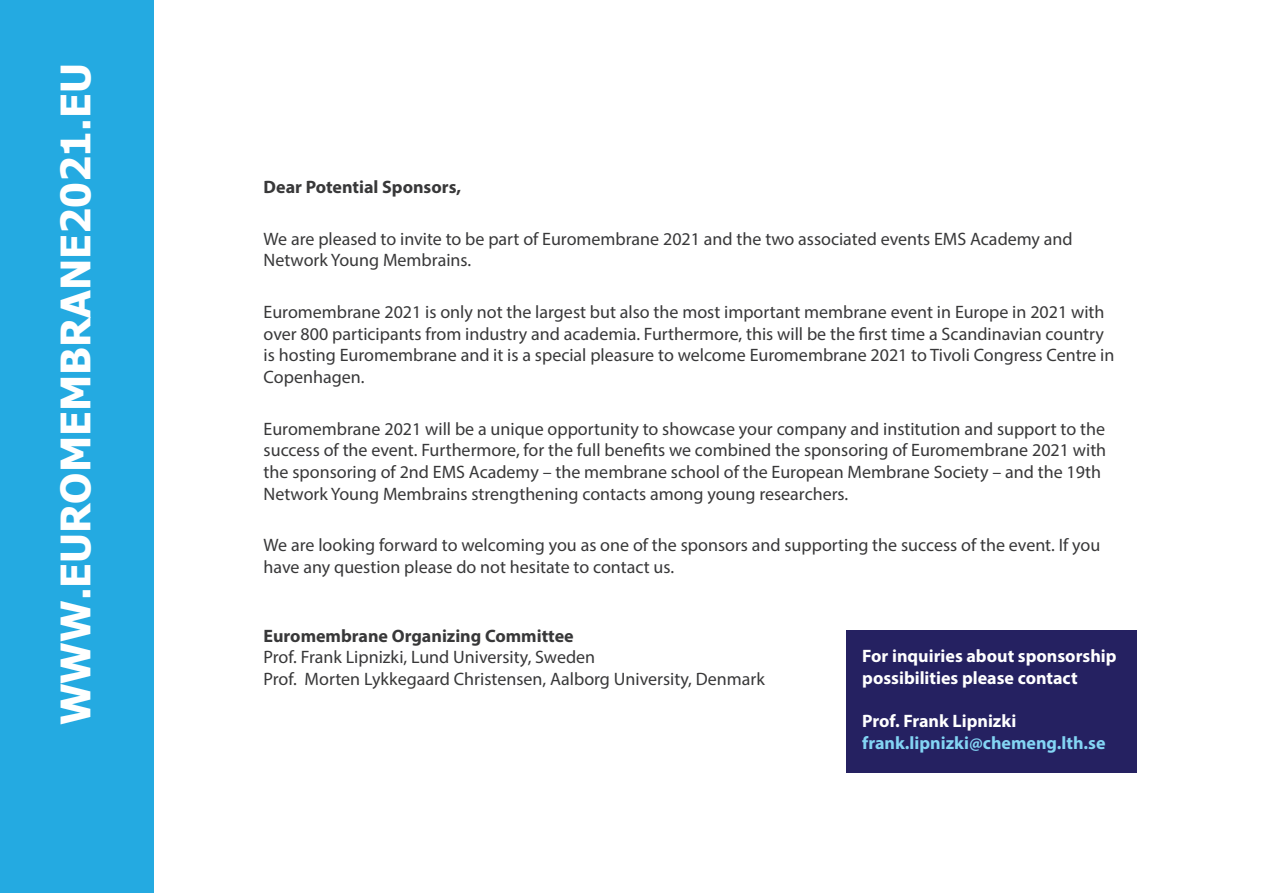
<style>
.page{position:relative;width:1263px;height:893px;background:#fff}
.page>*{position:absolute;margin:0;border:0;box-sizing:border-box;transform-origin:0 0}
.t1{font:700 40.5px "Tahoma";color:#fff}
.t2{font:18px/21.6px "Myriad Pro";color:#383839}
.t3{font:700 18px/21.6px "Myriad Pro";color:#fff}
.t4{font:700 18px "Myriad Pro";color:#383839}
.t5{font:700 18px "Myriad Pro";color:#83d5f4}
</style>
<div class="page">
<div style="left:0;top:0;width:153px;height:893px;background:#24aae1"></div>
<div style="left:846px;top:630px;width:290px;height:142px;background:#252161"></div>
<p class="t1" style="left:47px;top:725px;width:664px;rotate:-90deg">WWW.EUROMEMBRANE2021.EU</p>
<p class="t4" style="left:264px;top:175px;width:199px">Dear Potential Sponsors,</p>
<p class="t2" style="left:264px;top:228px;width:810px">We are pleased to invite to be part of Euromembrane 2021 and the two associated events EMS Academy and<br>Network Young Membrains.</p>
<p class="t2" style="left:264px;top:301px;width:852px">Euromembrane 2021 is only not the largest but also the most important membrane event in Europe in 2021 with over 800 participants from industry and academia. Furthermore, this will be the first time a Scandinavian country is hosting Euromembrane and it is a special pleasure to welcome Euromembrane 2021 to Tivoli Congress Centre in Copenhagen.</p>
<p class="t2" style="left:264px;top:418px;width:844px">Euromembrane 2021 will be a unique opportunity to showcase your company and institution and support to the success of the event. Furthermore, for the full benefits we combined the sponsoring of Euromembrane 2021 with the sponsoring of 2nd EMS Academy – the membrane school of the European Membrane Society – and the 19th Network Young Membrains strengthening contacts among young researchers.</p>
<p class="t2" style="left:264px;top:534px;width:838px">We are looking forward to welcoming you as one of the sponsors and supporting the success of the event. If you have any question please do not hesitate to contact us.</p>
<p class="t4" style="left:264px;top:624px;width:312px">Euromembrane Organizing Committee</p>
<p class="t2" style="left:264px;top:646px;width:333px">Prof. Frank Lipnizki, Lund University, Sweden</p>
<p class="t2" style="left:264px;top:668px;width:503px">Prof. Morten Lykkegaard Christensen, Aalborg University, Denmark</p>
<p class="t3" style="left:862px;top:645px;width:256px">For inquiries about sponsorship possibilities please contact</p>
<p class="t3" style="left:862px;top:710px;width:156px">Prof. Frank Lipnizki</p>
<p class="t5" style="left:862px;top:731px;width:245px">frank.lipnizki@chemeng.lth.se</p>
</div>
